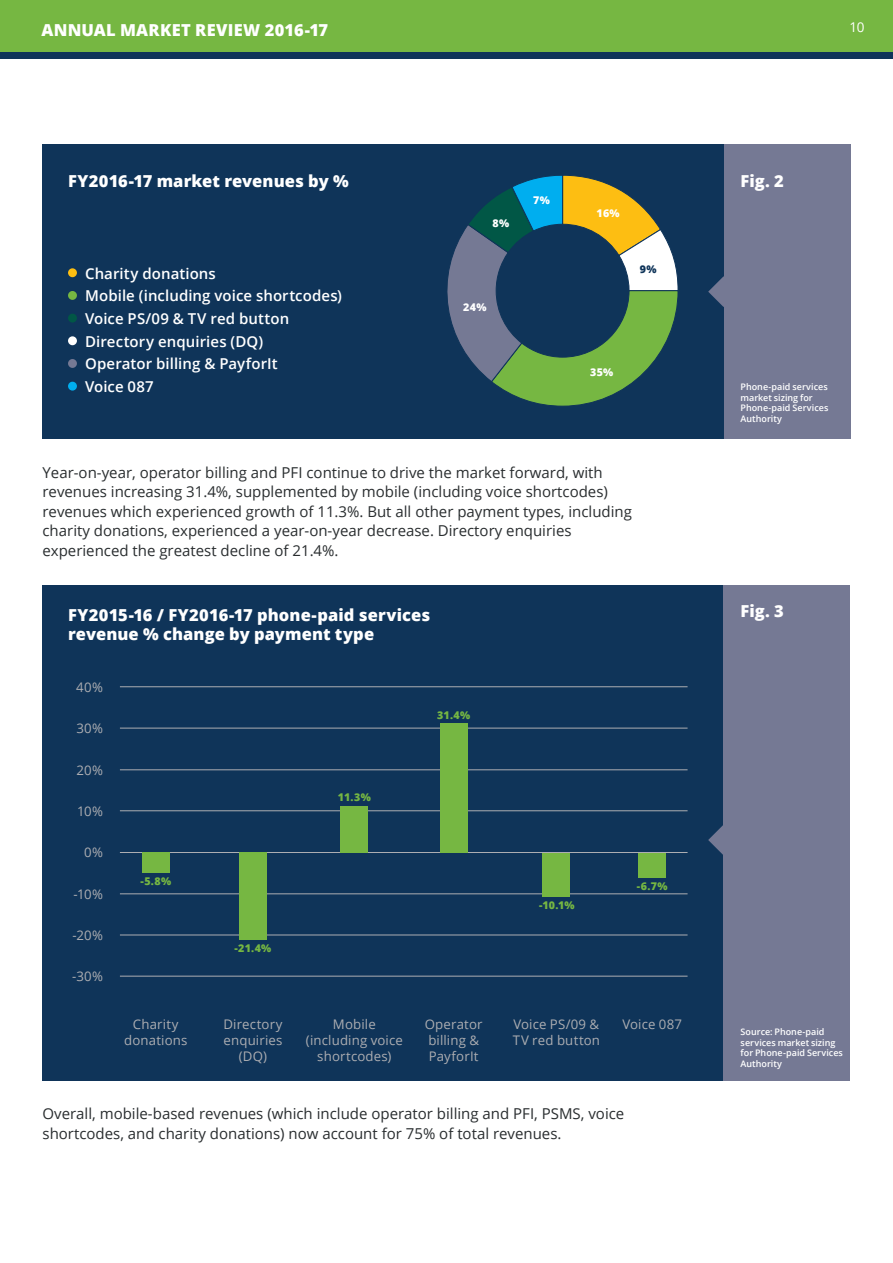
<style>
.page{position:relative;width:893px;height:1263px;background:#fff}
.page>*{position:absolute;margin:0;border:0;box-sizing:border-box;transform-origin:0 0}
.t1{font:800 16.5px/19.5px "Open Sans";letter-spacing:.005em;color:#fff}
.t2{font:15px/19.5px "Open Sans";color:#292d2f}
.t3{font:600 15px/22.6px "Open Sans";letter-spacing:.005em;color:#fff}
.t4{font:13.5px "Open Sans";color:#fff}
.t5{font:13.2px/15.9px "Open Sans";letter-spacing:.01em;color:#adaeb2;text-align:center}
.t6{font:800 10.65px "Open Sans";letter-spacing:.02em;color:#76b742}
.t7{font:800 10.65px "Open Sans";color:#fff}
.t8{font:800 10.65px "Open Sans";color:#0f3459}
.t9{font:600 9px/10.5px "Open Sans";color:#fff}
</style>
<div class="page">
<div style="left:0;top:0;width:893px;height:56px;background:#76b742"></div>
<div style="left:0;top:52px;width:893px;height:7px;background:#0f3459"></div>
<div style="left:43px;top:145px;width:680px;height:294px;background:#0f3459"></div>
<svg style="left:447px;top:175px;width:231px;height:231px"></svg>
<div style="left:723px;top:145px;width:127px;height:294px;background:#757994"></div>
<div style="left:68px;top:268px;width:9px;height:9px;background:#fdbe12;border-radius:50%"></div>
<div style="left:68px;top:291px;width:9px;height:9px;background:#76b742;border-radius:50%"></div>
<div style="left:68px;top:314px;width:9px;height:9px;background:#015746;border-radius:50%"></div>
<div style="left:68px;top:336px;width:9px;height:9px;background:#fff;border-radius:50%"></div>
<div style="left:68px;top:359px;width:9px;height:9px;background:#757994;border-radius:50%"></div>
<div style="left:68px;top:382px;width:9px;height:9px;background:#00aeef;border-radius:50%"></div>
<svg style="left:708px;top:276px;width:16px;height:31px"></svg>
<div style="left:43px;top:585px;width:680px;height:495px;background:#0f3459"></div>
<div style="left:723px;top:585px;width:127px;height:495px;background:#757994"></div>
<svg style="left:708px;top:825px;width:15px;height:30px"></svg>
<hr style="left:120px;top:769px;width:568px;height:1px;background:#adaeb2">
<hr style="left:120px;top:976px;width:568px;height:1px;background:#adaeb2">
<hr style="left:120px;top:893px;width:568px;height:1px;background:#adaeb2">
<hr style="left:120px;top:935px;width:568px;height:1px;background:#adaeb2">
<hr style="left:120px;top:728px;width:568px;height:1px;background:#adaeb2">
<hr style="left:120px;top:852px;width:568px;height:1px;background:#adaeb2">
<hr style="left:120px;top:810px;width:568px;height:1px;background:#adaeb2">
<hr style="left:120px;top:686px;width:568px;height:1px;background:#adaeb2">
<div style="left:142px;top:853px;width:28px;height:20px;background:#76b742"></div>
<div style="left:440px;top:723px;width:27px;height:130px;background:#76b742"></div>
<div style="left:239px;top:853px;width:28px;height:87px;background:#76b742"></div>
<div style="left:341px;top:806px;width:27px;height:46px;background:#76b742"></div>
<div style="left:543px;top:853px;width:27px;height:43px;background:#76b742"></div>
<div style="left:638px;top:853px;width:28px;height:24px;background:#76b742"></div>
<p class="t1" style="left:42px;top:20px;width:288px">ANNUAL MARKET REVIEW 2016-17</p>
<p class="t4" style="left:850px;top:17px;width:16px">10</p>
<p class="t1" style="left:68px;top:171px;width:282px">FY2016-17 market revenues by %</p>
<p class="t3" style="left:85px;top:261px;width:258px">Charity donations<br>Mobile (including voice shortcodes)<br>Voice PS/09 &amp; TV red button<br>Directory enquiries (DQ)<br>Operator billing &amp; PayforIt<br>Voice 087</p>
<p class="t7" style="left:492px;top:215px;width:18px">8%</p>
<p class="t7" style="left:533px;top:192px;width:18px">7%</p>
<p class="t7" style="left:463px;top:299px;width:25px">24%</p>
<p class="t7" style="left:597px;top:205px;width:25px">16%</p>
<p class="t8" style="left:640px;top:261px;width:18px">9%</p>
<p class="t7" style="left:590px;top:364px;width:25px">35%</p>
<p class="t2" style="left:43px;top:462px;width:591px">Year-on-year, operator billing and PFI continue to drive the market forward, with revenues increasing 31.4%, supplemented by mobile (including voice shortcodes) revenues which experienced growth of 11.3%. But all other payment types, including charity donations, experienced a year-on-year decrease. Directory enquiries experienced the greatest decline of 21.4%.</p>
<p class="t1" style="left:68px;top:604px;width:364px">FY2015-16 / FY2016-17 phone-paid services revenue % change by payment type</p>
<p class="t5" style="left:76px;top:679px;width:28px">40%</p>
<p class="t5" style="left:76px;top:720px;width:28px">30%</p>
<p class="t5" style="left:77px;top:762px;width:28px">20%</p>
<p class="t6" style="left:338px;top:789px;width:35px">11.3%</p>
<p class="t6" style="left:437px;top:707px;width:35px">31.4%</p>
<p class="t5" style="left:77px;top:803px;width:27px">10%</p>
<p class="t5" style="left:84px;top:844px;width:20px">0%</p>
<p class="t5" style="left:74px;top:886px;width:31px">-10%</p>
<p class="t5" style="left:73px;top:927px;width:32px">-20%</p>
<p class="t5" style="left:72px;top:968px;width:32px">-30%</p>
<p class="t6" style="left:140px;top:873px;width:32px">-5.8%</p>
<p class="t6" style="left:235px;top:940px;width:38px">-21.4%</p>
<p class="t6" style="left:539px;top:897px;width:37px">-10.1%</p>
<p class="t6" style="left:637px;top:878px;width:32px">-6.7%</p>
<p class="t5" style="left:124px;top:1016px;width:65px">Charity donations</p>
<p class="t5" style="left:223px;top:1016px;width:61px">Directory enquiries (DQ)</p>
<p class="t5" style="left:306px;top:1016px;width:98px">Mobile (including voice shortcodes)</p>
<p class="t5" style="left:425px;top:1016px;width:59px;text-align:left">Operator billing &amp;<br>PayforIt</p>
<p class="t5" style="left:513px;top:1016px;width:89px;text-align:left">Voice PS/09 &amp;<br>TV red button</p>
<p class="t5" style="left:622px;top:1016px;width:61px">Voice 087</p>
<p class="t2" style="left:43px;top:1104px;width:583px">Overall, mobile-based revenues (which include operator billing and PFI, PSMS, voice shortcodes, and charity donations) now account for 75% of total revenues.</p>
<p class="t1" style="left:741px;top:171px;width:45px">Fig. 2</p>
<p class="t9" style="left:741px;top:382px;width:89px">Phone-paid services market sizing for<br>Phone-paid Services<br>Authority</p>
<p class="t1" style="left:741px;top:600px;width:45px">Fig. 3</p>
<p class="t9" style="left:741px;top:1026px;width:104px">Source: Phone-paid services market sizing for Phone-paid Services<br>Authority</p>
</div>
